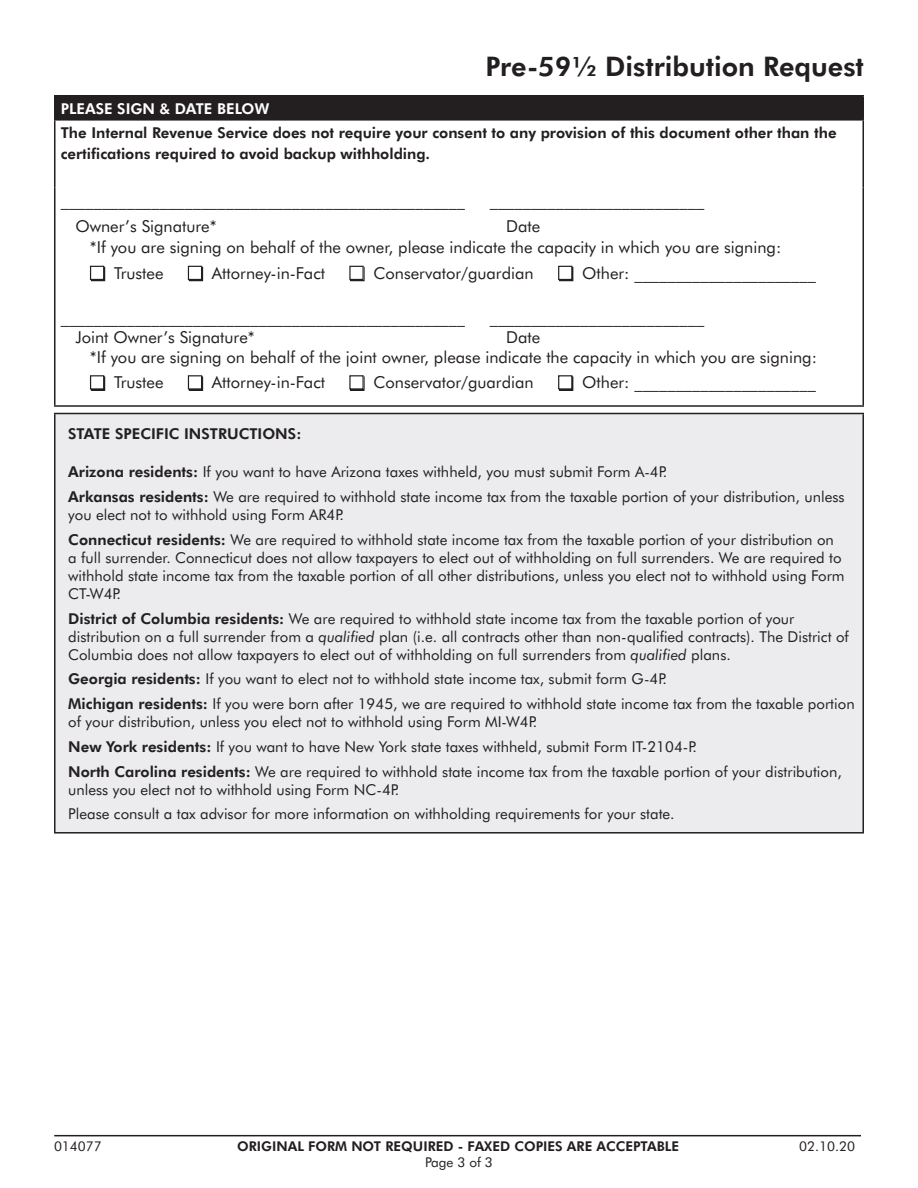
<style>
.page{position:relative;width:918px;height:1188px;background:#fff}
.page>*{position:absolute;margin:0;border:0;box-sizing:border-box;transform-origin:0 0}
.t1{font:800 27px "Futura BT";color:#231f20}
.t2{font:16.5px "Futura BT";color:#231f20}
.t3{font:15px/18px "Futura BT";color:#231f20}
.t4{font:800 15px/21px "Futura BT";color:#231f20}
.t5{font:800 15px "Futura BT";color:#fff}
.t6{font:800 13.5px "Futura BT";color:#231f20}
.t7{font:13.5px "Futura BT";color:#231f20}
.s1{font-weight:800}
.s2{font-style:italic}
</style>
<div class="page">
<hr style="left:54px;top:1135px;width:807px;height:1px;background:#231f20">
<div style="left:55px;top:96px;width:808px;height:24px;background:#231f20"></div>
<hr style="left:54px;top:95px;width:810px;height:2px;background:#231f20">
<hr style="left:54px;top:97px;width:2px;height:22px;background:#231f20">
<hr style="left:862px;top:97px;width:2px;height:22px;background:#231f20">
<hr style="left:54px;top:119px;width:810px;height:2px;background:#231f20">
<hr style="left:54px;top:121px;width:2px;height:66px;background:#231f20">
<hr style="left:862px;top:121px;width:2px;height:66px;background:#231f20">
<hr style="left:54px;top:187px;width:2px;height:218px;background:#231f20">
<hr style="left:862px;top:187px;width:2px;height:218px;background:#231f20">
<hr style="left:54px;top:405px;width:810px;height:2px;background:#231f20">
<div style="left:91px;top:267px;width:14px;height:14px;border:1px solid #231f20"></div>
<div style="left:91px;top:266px;width:13px;height:13px;background:#fff"></div>
<div style="left:90px;top:266px;width:14px;height:14px;border:1px solid #231f20"></div>
<div style="left:189px;top:267px;width:14px;height:14px;border:1px solid #231f20"></div>
<div style="left:188px;top:266px;width:14px;height:13px;background:#fff"></div>
<div style="left:188px;top:266px;width:14px;height:14px;border:1px solid #231f20"></div>
<div style="left:350px;top:267px;width:15px;height:14px;border:1px solid #231f20"></div>
<div style="left:350px;top:266px;width:13px;height:13px;background:#fff"></div>
<div style="left:349px;top:266px;width:15px;height:14px;border:1px solid #231f20"></div>
<div style="left:559px;top:267px;width:14px;height:14px;border:1px solid #231f20"></div>
<div style="left:559px;top:266px;width:13px;height:13px;background:#fff"></div>
<div style="left:558px;top:266px;width:14px;height:14px;border:1px solid #231f20"></div>
<div style="left:91px;top:376px;width:14px;height:15px;border:1px solid #231f20"></div>
<div style="left:91px;top:376px;width:13px;height:13px;background:#fff"></div>
<div style="left:90px;top:375px;width:14px;height:15px;border:1px solid #231f20"></div>
<div style="left:189px;top:376px;width:14px;height:15px;border:1px solid #231f20"></div>
<div style="left:188px;top:376px;width:14px;height:13px;background:#fff"></div>
<div style="left:188px;top:375px;width:14px;height:15px;border:1px solid #231f20"></div>
<div style="left:350px;top:376px;width:15px;height:15px;border:1px solid #231f20"></div>
<div style="left:350px;top:376px;width:13px;height:13px;background:#fff"></div>
<div style="left:349px;top:375px;width:15px;height:15px;border:1px solid #231f20"></div>
<div style="left:559px;top:376px;width:14px;height:15px;border:1px solid #231f20"></div>
<div style="left:559px;top:376px;width:13px;height:13px;background:#fff"></div>
<div style="left:558px;top:375px;width:14px;height:15px;border:1px solid #231f20"></div>
<div style="left:55px;top:414px;width:808px;height:419px;background:#ececee"></div>
<hr style="left:54px;top:413px;width:810px;height:1px;background:#231f20">
<hr style="left:54px;top:414px;width:2px;height:418px;background:#231f20">
<hr style="left:862px;top:414px;width:2px;height:418px;background:#231f20">
<hr style="left:54px;top:832px;width:810px;height:2px;background:#231f20">
<h1 class="t1" style="left:486px;top:50px;width:380px">Pre-59½ Distribution Request</h1>
<p class="t5" style="left:61px;top:99px;width:210px">PLEASE SIGN &amp; DATE BELOW</p>
<p class="t4" style="left:61px;top:122px;width:777px">The Internal Revenue Service does not require your consent to any provision of this document other than the certifications required to avoid backup withholding.</p>
<p class="t2" style="left:61px;top:190px;width:406px">_________________________________________________</p>
<p class="t2" style="left:490px;top:190px;width:216px">__________________________</p>
<p class="t2" style="left:75px;top:216px;width:143px">Owner’s Signature*</p>
<p class="t2" style="left:506px;top:216px;width:36px">Date</p>
<p class="t2" style="left:90px;top:237px;width:693px">*If you are signing on behalf of the owner, please indicate the capacity in which you are signing:</p>
<p class="t2" style="left:114px;top:263px;width:51px">Trustee</p>
<p class="t2" style="left:212px;top:263px;width:115px">Attorney-in-Fact</p>
<p class="t2" style="left:373px;top:263px;width:162px">Conservator/guardian</p>
<p class="t2" style="left:582px;top:263px;width:235px">Other: ______________________</p>
<p class="t2" style="left:61px;top:307px;width:406px">_________________________________________________</p>
<p class="t2" style="left:490px;top:307px;width:216px">__________________________</p>
<p class="t2" style="left:75px;top:327px;width:181px">Joint Owner’s Signature*</p>
<p class="t2" style="left:506px;top:327px;width:36px">Date</p>
<p class="t2" style="left:90px;top:347px;width:729px">*If you are signing on behalf of the joint owner, please indicate the capacity in which you are signing:</p>
<p class="t2" style="left:114px;top:373px;width:51px">Trustee</p>
<p class="t2" style="left:212px;top:373px;width:115px">Attorney-in-Fact</p>
<p class="t2" style="left:373px;top:373px;width:162px">Conservator/guardian</p>
<p class="t2" style="left:582px;top:373px;width:235px">Other: ______________________</p>
<p class="t4" style="left:68px;top:423px;width:235px">STATE SPECIFIC INSTRUCTIONS:</p>
<p class="t3" style="left:68px;top:463px;width:601px"><span class="s1">Arizona residents:</span> If you want to have Arizona taxes withheld, you must submit Form A-4P.</p>
<p class="t3" style="left:68px;top:488px;width:778px"><span class="s1">Arkansas residents:</span> We are required to withhold state income tax from the taxable portion of your distribution, unless you elect not to withhold using Form AR4P.</p>
<p class="t3" style="left:68px;top:530px;width:778px"><span class="s1">Connecticut residents:</span> We are required to withhold state income tax from the taxable portion of your distribution on a full surrender. Connecticut does not allow taxpayers to elect out of withholding on full surrenders. We are required to withhold state income tax from the taxable portion of all other distributions, unless you elect not to withhold using Form CT-W4P.</p>
<p class="t3" style="left:68px;top:609px;width:782px"><span class="s1">District of Columbia residents:</span> We are required to withhold state income tax from the taxable portion of your distribution on a full surrender from a <span class="s2">qualified</span> plan (i.e. all contracts other than non-qualified contracts). The District of<br>Columbia does not allow taxpayers to elect out of withholding on full surrenders from <span class="s2">qualified</span> plans.</p>
<p class="t3" style="left:68px;top:670px;width:600px"><span class="s1">Georgia residents:</span> If you want to elect not to withhold state income tax, submit form G-4P.</p>
<p class="t3" style="left:68px;top:695px;width:788px"><span class="s1">Michigan residents:</span> If you were born after 1945, we are required to withhold state income tax from the taxable portion of your distribution, unless you elect not to withhold using Form MI-W4P.</p>
<p class="t3" style="left:68px;top:737px;width:630px"><span class="s1">New York residents:</span> If you want to have New York state taxes withheld, submit Form IT-2104-P.</p>
<p class="t3" style="left:68px;top:762px;width:775px"><span class="s1">North Carolina residents:</span> We are required to withhold state income tax from the taxable portion of your distribution, unless you elect not to withhold using Form NC-4P.</p>
<p class="t3" style="left:68px;top:805px;width:608px">Please consult a tax advisor for more information on withholding requirements for your state.</p>
<p class="t7" style="left:54px;top:1138px;width:49px">014077</p>
<p class="t6" style="left:237px;top:1138px;width:444px">ORIGINAL FORM NOT REQUIRED - FAXED COPIES ARE ACCEPTABLE</p>
<p class="t7" style="left:799px;top:1138px;width:57px">02.10.20</p>
<p class="t7" style="left:425px;top:1154px;width:69px">Page 3 of 3</p>
</div>
